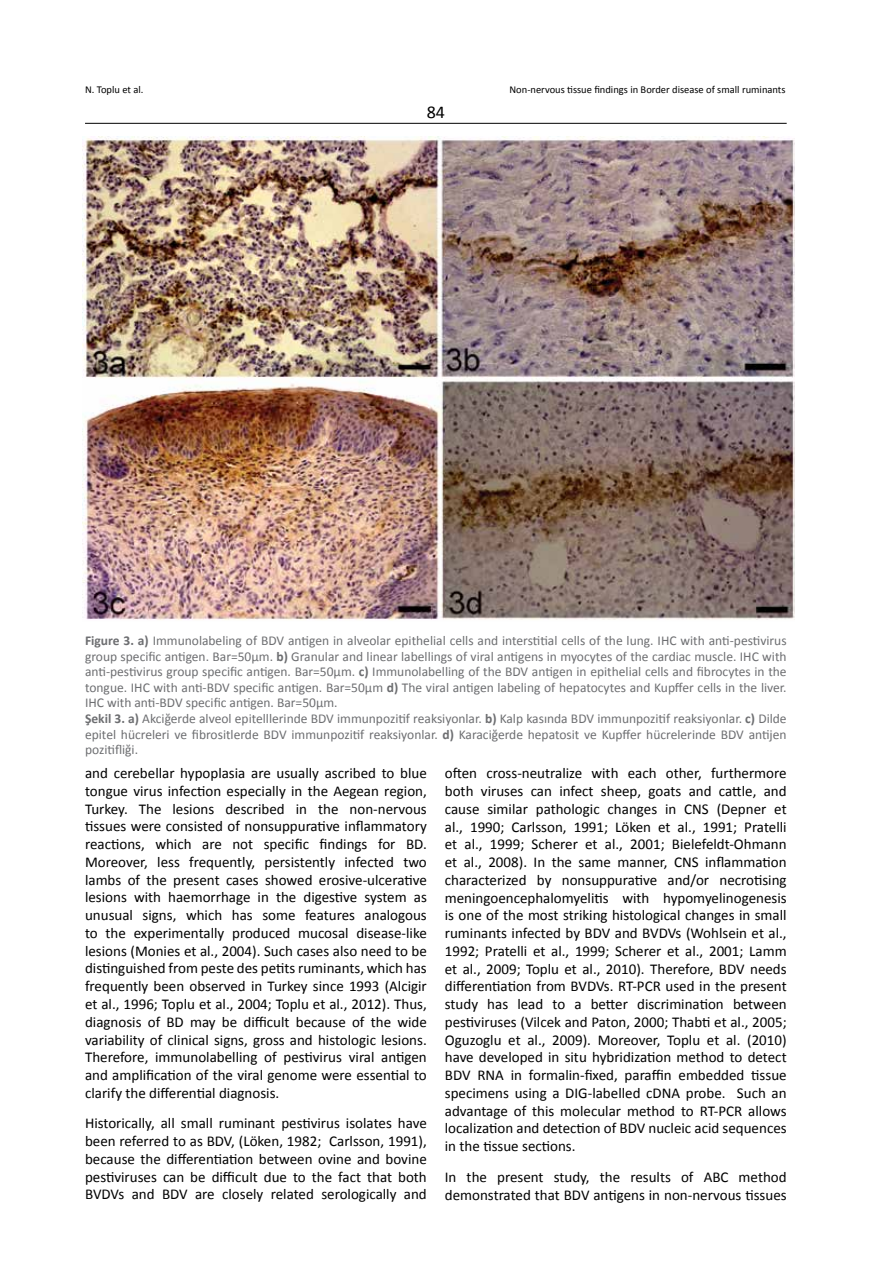
<style>
.page{position:relative;width:893px;height:1263px;background:#fff}
.page>*{position:absolute;margin:0;border:0;box-sizing:border-box;transform-origin:0 0}
.t1{font:18px "Calibri";color:#000}
.t2{font:15px/17.7px "Calibri";color:#000;text-align:justify}
.t3{font:13.5px/15.6px "Calibri";color:#6d6e71}
.t4{font:10.5px "Calibri";color:#000}
.s1{font-weight:700}
</style>
<div class="page">
<hr style="left:85px;top:123px;width:702px;height:1px;background:#000">
<img style="left:82px;top:136px;width:712px;height:485px">
<p class="t4" style="left:85px;top:83px;width:60px">N. Toplu et al.</p>
<p class="t4" style="left:509px;top:83px;width:278px">Non-nervous tissue findings in Border disease of small ruminants</p>
<p class="t1" style="left:427px;top:100px;width:20px">84</p>
<p class="t3" style="left:85px;top:633px;width:703px"><span class="s1">Figure 3. a)</span> Immunolabeling of BDV antigen in alveolar epithelial cells and interstitial cells of the lung. IHC with anti-pestivirus group specific antigen. Bar=50µm. <span class="s1">b)</span> Granular and linear labellings of viral antigens in myocytes of the cardiac muscle. IHC with anti-pestivirus group specific antigen. Bar=50µm. <span class="s1">c)</span> Immunolabelling of the BDV antigen in epithelial cells and fibrocytes in the tongue. IHC with anti-BDV specific antigen. Bar=50µm <span class="s1">d)</span> The viral antigen labeling of hepatocytes and Kupffer cells in the liver.<br>IHC with anti-BDV specific antigen. Bar=50µm.<br><span class="s1">Şekil 3. a)</span> Akciğerde alveol epitelllerinde BDV immunpozitif reaksiyonlar. <span class="s1">b)</span> Kalp kasında BDV immunpozitif reaksiyonlar. <span class="s1">c)</span> Dilde epitel hücreleri ve fibrositlerde BDV immunpozitif reaksiyonlar. <span class="s1">d)</span> Karaciğerde hepatosit ve Kupffer hücrelerinde BDV antijen pozitifliği.</p>
<p class="t2" style="left:85px;top:764px;width:343px">and cerebellar hypoplasia are usually ascribed to blue tongue virus infection especially in the Aegean region, Turkey. The lesions described in the non-nervous tissues were consisted of nonsuppurative inflammatory reactions, which are not specific findings for BD.<br>Moreover, less frequently, persistently infected two lambs of the present cases showed erosive-ulcerative lesions with haemorrhage in the digestive system as unusual signs, which has some features analogous to the experimentally produced mucosal disease-like lesions (Monies et al., 2004). Such cases also need to be distinguished from peste des petits ruminants, which has frequently been observed in Turkey since 1993 (Alcigir et al., 1996; Toplu et al., 2004; Toplu et al., 2012). Thus, diagnosis of BD may be difficult because of the wide variability of clinical signs, gross and histologic lesions.<br>Therefore, immunolabelling of pestivirus viral antigen and amplification of the viral genome were essential to clarify the differential diagnosis.</p>
<p class="t2" style="left:85px;top:1114px;width:343px">Historically, all small ruminant pestivirus isolates have been referred to as BDV, (Löken, 1982; Carlsson, 1991), because the differentiation between ovine and bovine pestiviruses can be difficult due to the fact that both BVDVs and BDV are closely related serologically and</p>
<p class="t2" style="left:445px;top:764px;width:343px">often cross-neutralize with each other, furthermore both viruses can infect sheep, goats and cattle, and cause similar pathologic changes in CNS (Depner et al., 1990; Carlsson, 1991; Löken et al., 1991; Pratelli et al., 1999; Scherer et al., 2001; Bielefeldt-Ohmann et al., 2008). In the same manner, CNS inflammation characterized by nonsuppurative and/or necrotising meningoencephalomyelitis with hypomyelinogenesis is one of the most striking histological changes in small ruminants infected by BDV and BVDVs (Wohlsein et al., 1992; Pratelli et al., 1999; Scherer et al., 2001; Lamm et al., 2009; Toplu et al., 2010). Therefore, BDV needs differentiation from BVDVs. RT-PCR used in the present study has lead to a better discrimination between pestiviruses (Vilcek and Paton, 2000; Thabti et al., 2005; Oguzoglu et al., 2009). Moreover, Toplu et al. (2010) have developed in situ hybridization method to detect BDV RNA in formalin-fixed, paraffin embedded tissue specimens using a DIG-labelled cDNA probe. Such an advantage of this molecular method to RT-PCR allows localization and detection of BDV nucleic acid sequences in the tissue sections.</p>
<p class="t2" style="left:445px;top:1168px;width:343px">In the present study, the results of ABC method demonstrated that BDV antigens in non-nervous tissues</p>
</div>
